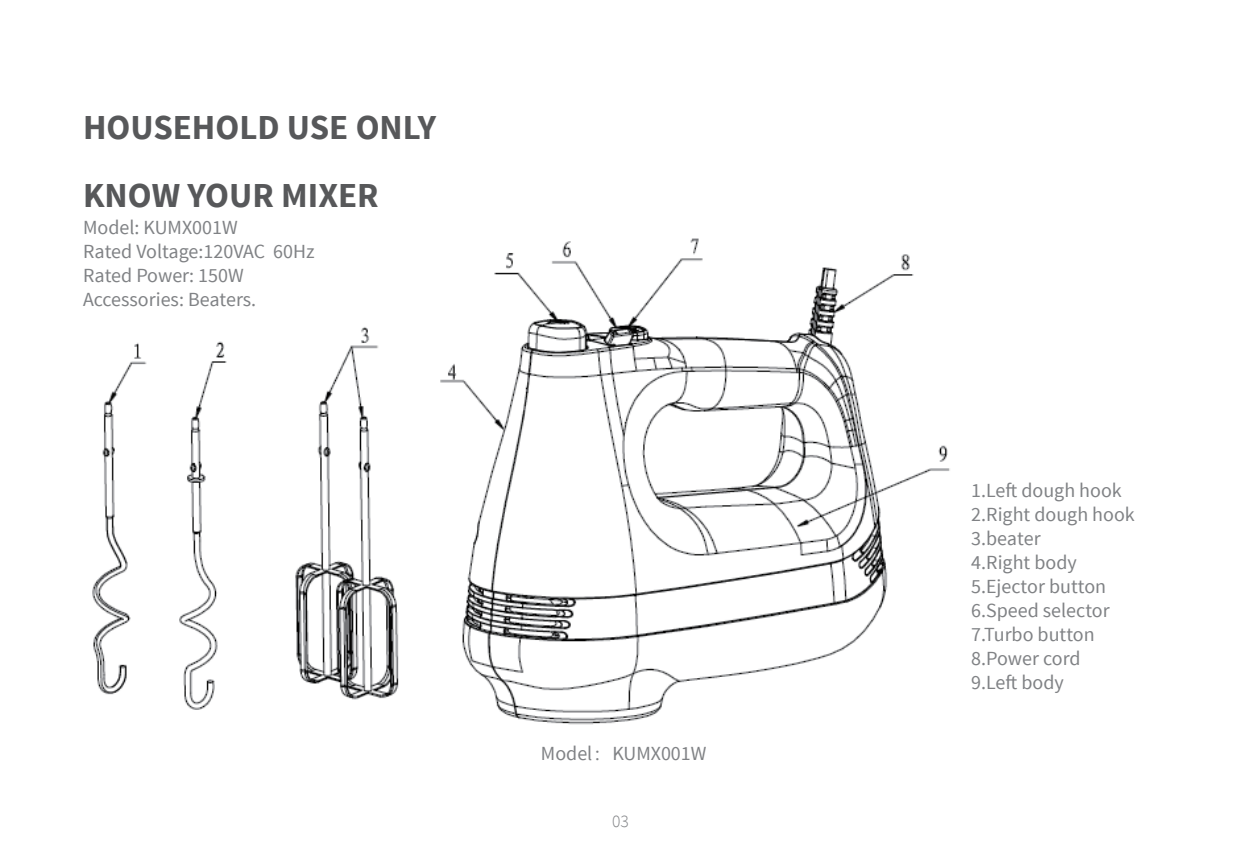
<style>
.page{position:relative;width:1241px;height:851px;background:#fff}
.page>*{position:absolute;margin:0;border:0;box-sizing:border-box;transform-origin:0 0}
.t1{font:700 35px "Source Sans Pro";color:#57585a}
.t2{font:20px/24px "Source Sans Pro";color:#808285}
.t3{font:300 17.5px "Source Sans Pro";color:#808285}
.s1{font-family:"Adobe Song Std";font-weight:300}
</style>
<div class="page">
<img style="left:92px;top:238px;width:858px;height:487px">
<h1 class="t1" style="left:83px;top:105px;width:354px">HOUSEHOLD USE ONLY</h1>
<h1 class="t1" style="left:83px;top:173px;width:297px">KNOW YOUR MIXER</h1>
<p class="t2" style="left:83px;top:216px;width:233px">Model: KUMX001W<br>Rated Voltage:120VAC 60Hz<br>Rated Power: 150W<br>Accessories: Beaters.</p>
<p class="t2" style="left:541px;top:741px;width:167px">Model<span class="s1">：</span>KUMX001W</p>
<p class="t3" style="left:612px;top:810px;width:18px">03</p>
<p class="t2" style="left:971px;top:478px;width:165px">1.Left dough hook<br>2.Right dough hook<br>3.beater<br>4.Right body<br>5.Ejector button<br>6.Speed selector<br>7.Turbo button<br>8.Power cord<br>9.Left body</p>
</div>
